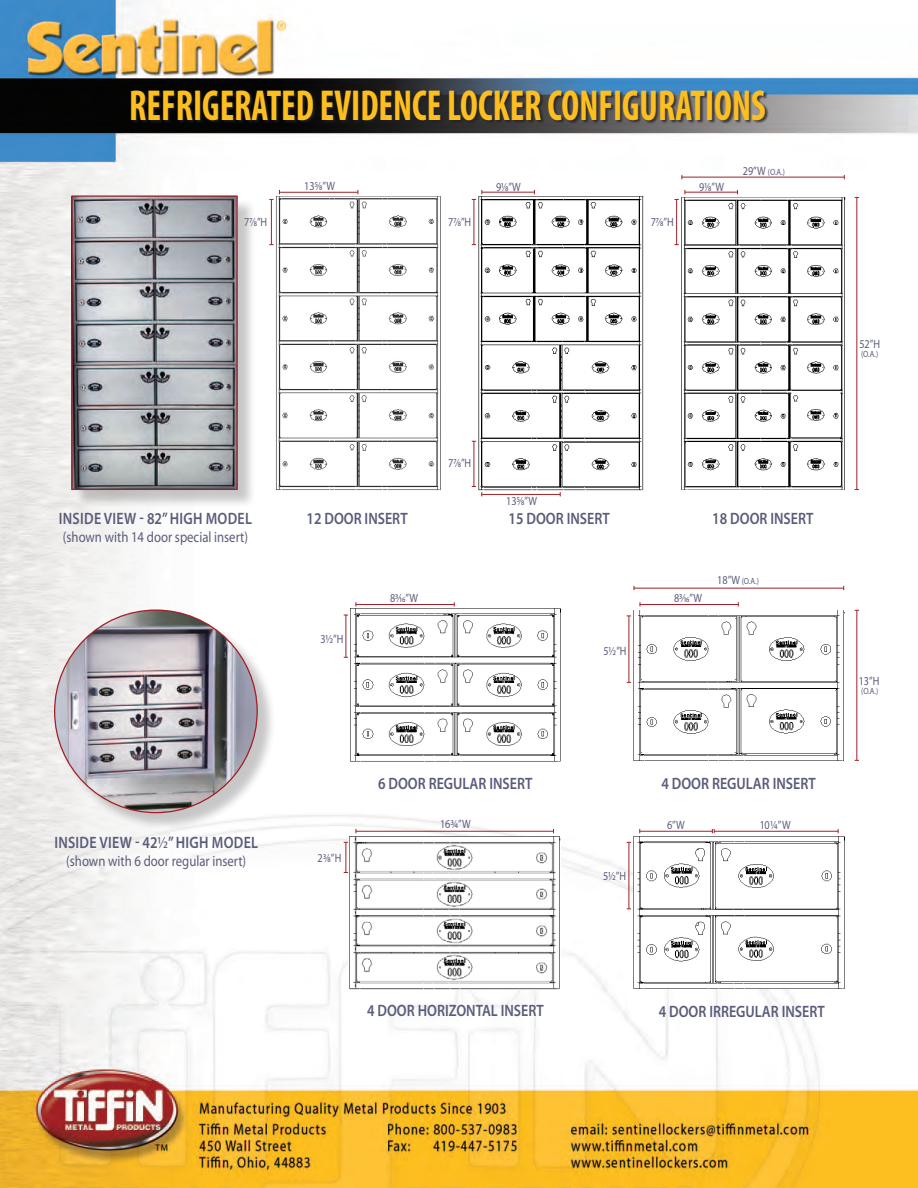
<style>
.page{position:relative;width:918px;height:1188px;background:#fff}
.page>*{position:absolute;margin:0;border:0;box-sizing:border-box;transform-origin:0 0}
.t1{font:700 condensed 43.5px "Myriad Pro";color:#fdbe1f;scale:.85 1}
.body_text{font:600 16.5px "Myriad Pro";color:#5a5c7a;scale:.85 1}
.body_text-2{font:600 16.5px "Myriad Pro";letter-spacing:.02em;color:#5a5c7a;scale:.85 1}
.body_text-3{font:15px "Myriad Pro";color:#5a5c7a;scale:.85 1}
.t2{font:12px "Myriad Pro";color:#5a5c7a;scale:.85 1}
.t3{font:9px "Myriad Pro";color:#5a5c7a;scale:.85 1}
.s1{font-size:12px}
.s2{font-weight:400}
</style>
<div class="page">
<img style="left:0;top:0;width:918px;height:1188px">
<div style="left:74px;top:198px;width:182px;height:311px;background:#231f20;opacity:.25"></div>
<img style="left:73px;top:197px;width:163px;height:291px">
<div style="left:71px;top:195px;width:167px;height:295px;border:1px solid #a22027"></div>
<div style="left:132px;top:91px;width:637px;height:33px;background:#231f20;opacity:.75"></div>
<div style="left:56px;top:612px;width:220px;height:220px;background:#231f20;opacity:.25"></div>
<img style="left:55px;top:610px;width:202px;height:203px;border-radius:101px">
<img style="left:349px;top:609px;width:211px;height:153px">
<img style="left:634px;top:610px;width:211px;height:152px">
<img style="left:633px;top:836px;width:212px;height:153px">
<img style="left:349px;top:836px;width:212px;height:153px">
<img style="left:478px;top:197px;width:166px;height:293px">
<img style="left:681px;top:197px;width:164px;height:293px">
<img style="left:275px;top:197px;width:166px;height:294px">
<hr style="left:271px;top:199px;width:1px;height:46px;background:#a22027">
<hr style="left:279px;top:192px;width:79px;height:1px;background:#a22027">
<svg style="left:269px;top:190px;width:11px;height:10px"></svg>
<hr style="left:474px;top:199px;width:1px;height:46px;background:#a22027">
<hr style="left:482px;top:192px;width:52px;height:1px;background:#a22027">
<hr style="left:676px;top:199px;width:1px;height:46px;background:#a22027">
<hr style="left:685px;top:192px;width:53px;height:1px;background:#a22027">
<hr style="left:682px;top:177px;width:162px;height:1px;background:#a22027">
<hr style="left:857px;top:197px;width:1px;height:292px;background:#a22027">
<hr style="left:474px;top:441px;width:1px;height:46px;background:#a22027">
<hr style="left:482px;top:494px;width:78px;height:1px;background:#a22027">
<hr style="left:346px;top:615px;width:1px;height:42px;background:#a22027">
<hr style="left:356px;top:604px;width:98px;height:1px;background:#a22027">
<hr style="left:640px;top:604px;width:99px;height:1px;background:#a22027">
<hr style="left:629px;top:616px;width:1px;height:67px;background:#a22027">
<hr style="left:346px;top:842px;width:1px;height:31px;background:#a22027">
<hr style="left:629px;top:842px;width:1px;height:67px;background:#a22027">
<hr style="left:640px;top:831px;width:72px;height:1px;background:#a22027">
<hr style="left:714px;top:831px;width:124px;height:1px;background:#a22027">
<svg style="left:712px;top:829px;width:3px;height:4px"></svg>
<hr style="left:356px;top:831px;width:198px;height:1px;background:#a22027">
<hr style="left:634px;top:588px;width:210px;height:1px;background:#a22027">
<hr style="left:857px;top:610px;width:1px;height:150px;background:#a22027">
<p class="t1" style="left:129px;top:78px;width:750px">REFRIGERATED EVIDENCE LOCKER CONFIGURATIONS</p>
<p class="t2" style="left:244px;top:215px;width:29px">77⁄8”H</p>
<p class="t2" style="left:304px;top:179px;width:38px">135⁄8”W</p>
<p class="t2" style="left:448px;top:215px;width:29px">77⁄8”H</p>
<p class="t2" style="left:496px;top:179px;width:31px">91⁄8”W</p>
<p class="t2" style="left:651px;top:215px;width:29px">77⁄8”H</p>
<p class="t2" style="left:699px;top:179px;width:31px">91⁄8”W</p>
<p class="t3" style="left:743px;top:166px;width:51px"><span class="s1">29”W</span> (O.A.)</p>
<p class="body_text-2" style="left:59px;top:508px;width:229px">INSIDE VIEW - 82” HIGH MODEL</p>
<p class="body_text-3" style="left:63px;top:528px;width:219px">(shown with 14 door special insert)</p>
<p class="body_text-2" style="left:54px;top:832px;width:241px">INSIDE VIEW - 42<span class="s2">½</span>” HIGH MODEL</p>
<p class="body_text-3" style="left:66px;top:852px;width:213px">(shown with 6 door regular insert)</p>
<p class="t2" style="left:448px;top:456px;width:29px">77⁄8”H</p>
<p class="t2" style="left:506px;top:494px;width:38px">135⁄8”W</p>
<p class="body_text" style="left:306px;top:508px;width:121px">12 DOOR INSERT</p>
<p class="body_text" style="left:509px;top:508px;width:121px">15 DOOR INSERT</p>
<p class="body_text" style="left:712px;top:508px;width:121px">18 DOOR INSERT</p>
<p class="t2" style="left:320px;top:631px;width:29px">3½”H</p>
<p class="t2" style="left:390px;top:590px;width:34px">83⁄16”W</p>
<p class="t2" style="left:603px;top:644px;width:29px">5½”H</p>
<p class="t2" style="left:674px;top:590px;width:34px">83⁄16”W</p>
<p class="t3" style="left:717px;top:576px;width:51px"><span class="s1">18”W</span> (O.A.)</p>
<p class="t2" style="left:318px;top:851px;width:30px">23⁄8”H</p>
<p class="body_text" style="left:378px;top:773px;width:183px">6 DOOR REGULAR INSERT</p>
<p class="body_text" style="left:661px;top:773px;width:183px">4 DOOR REGULAR INSERT</p>
<p class="t2" style="left:440px;top:817px;width:38px">16¾”W</p>
<p class="t2" style="left:667px;top:818px;width:22px">6”W</p>
<p class="t2" style="left:603px;top:869px;width:29px">5½”H</p>
<p class="t2" style="left:760px;top:818px;width:38px">10¼”W</p>
<p class="t2" style="left:859px;top:336px;width:26px">52”H</p>
<p class="t3" style="left:861px;top:348px;width:22px">(O.A.)</p>
<p class="t2" style="left:859px;top:674px;width:26px">13”H</p>
<p class="t3" style="left:861px;top:686px;width:22px">(O.A.)</p>
<p class="body_text" style="left:367px;top:1000px;width:209px">4 DOOR HORIZONTAL INSERT</p>
<p class="body_text" style="left:659px;top:1001px;width:197px">4 DOOR IRREGULAR INSERT</p>
</div>
